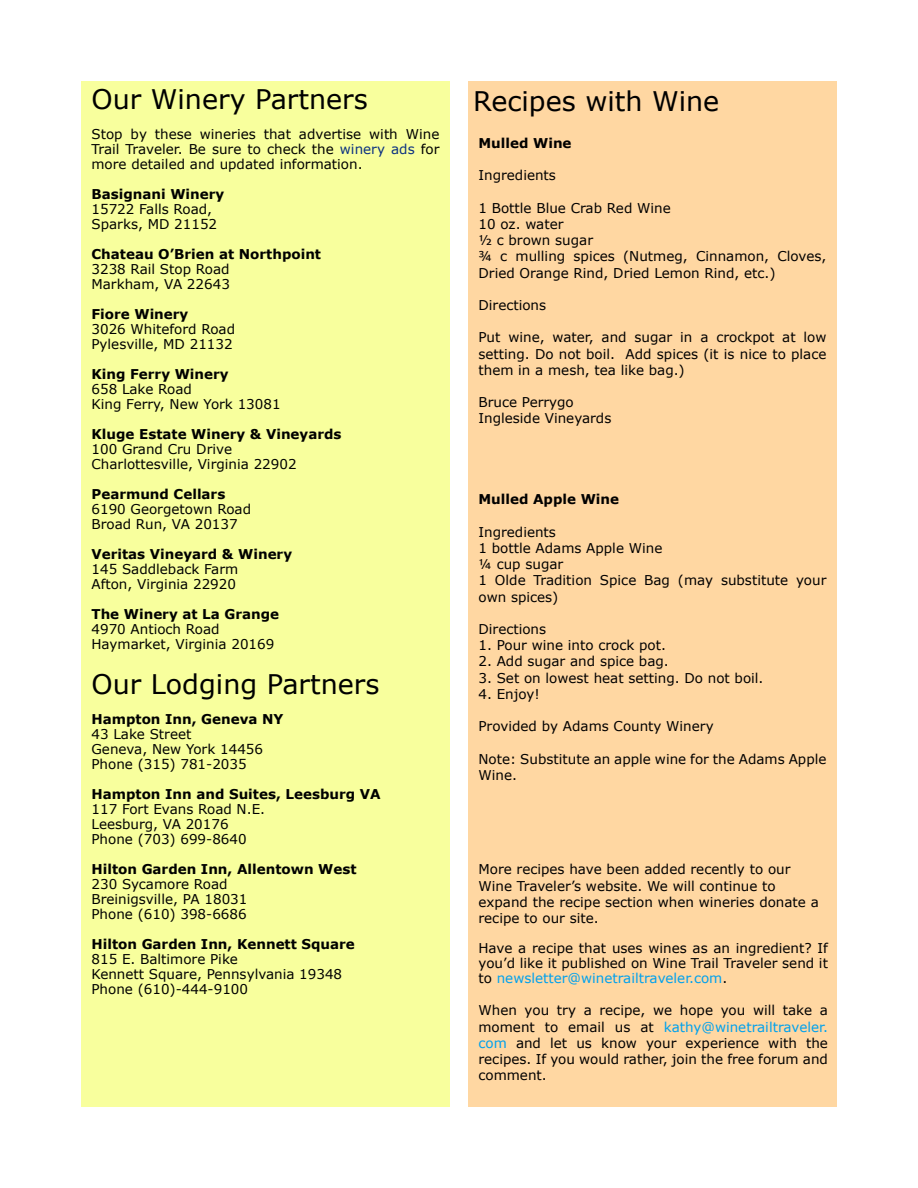
<style>
.page{position:relative;width:918px;height:1188px;background:#fff}
.page>*{position:absolute;margin:0;border:0;box-sizing:border-box;transform-origin:0 0}
.t1{font:27px "Verdana";color:#000}
.t2{font:13.5px/15px "Verdana";color:#000}
.t3{font:700 13.5px "Verdana";color:#000}
.s1{color:#0b3181}
.s2{color:#00a1ed}
</style>
<div class="page">
<div style="left:81px;top:81px;width:369px;height:1026px;background:#f8ff9d"></div>
<div style="left:468px;top:81px;width:369px;height:1026px;background:#ffd7a2"></div>
<h1 class="t1" style="left:92px;top:82px;width:278px">Our Winery Partners</h1>
<p class="t2" style="left:92px;top:126px;width:350px;text-align:justify">Stop by these wineries that advertise with Wine Trail Traveler. Be sure to check the <span class="s1">winery ads</span> for more detailed and updated information.</p>
<p class="t3" style="left:92px;top:186px;width:134px">Basignani Winery</p>
<p class="t2" style="left:92px;top:201px;width:127px">15722 Falls Road,<br>Sparks, MD 21152</p>
<p class="t3" style="left:92px;top:246px;width:231px">Chateau O’Brien at Northpoint</p>
<p class="t2" style="left:92px;top:261px;width:140px">3238 Rail Stop Road<br>Markham, VA 22643</p>
<p class="t3" style="left:92px;top:306px;width:98px">Fiore Winery</p>
<p class="t2" style="left:92px;top:321px;width:145px">3026 Whiteford Road<br>Pylesville, MD 21132</p>
<p class="t3" style="left:92px;top:366px;width:139px">King Ferry Winery</p>
<p class="t2" style="left:92px;top:381px;width:191px">658 Lake Road<br>King Ferry, New York 13081</p>
<p class="t3" style="left:92px;top:426px;width:252px">Kluge Estate Winery &amp; Vineyards</p>
<p class="t2" style="left:92px;top:441px;width:207px">100 Grand Cru Drive<br>Charlottesville, Virginia 22902</p>
<p class="t3" style="left:92px;top:486px;width:135px">Pearmund Cellars</p>
<p class="t2" style="left:92px;top:501px;width:161px">6190 Georgetown Road<br>Broad Run, VA 20137</p>
<p class="t3" style="left:92px;top:546px;width:202px">Veritas Vineyard &amp; Winery</p>
<p class="t2" style="left:92px;top:561px;width:148px">145 Saddleback Farm<br>Afton, Virginia 22920</p>
<p class="t3" style="left:92px;top:606px;width:189px">The Winery at La Grange</p>
<p class="t2" style="left:92px;top:621px;width:184px">4970 Antioch Road<br>Haymarket, Virginia 20169</p>
<h1 class="t1" style="left:92px;top:667px;width:290px">Our Lodging Partners</h1>
<p class="t3" style="left:92px;top:711px;width:194px">Hampton Inn, Geneva NY</p>
<p class="t2" style="left:92px;top:726px;width:173px">43 Lake Street<br>Geneva, New York 14456<br>Phone (315) 781-2035</p>
<p class="t3" style="left:92px;top:786px;width:291px">Hampton Inn and Suites, Leesburg VA</p>
<p class="t2" style="left:92px;top:801px;width:175px">117 Fort Evans Road N.E.<br>Leesburg, VA 20176<br>Phone (703) 699-8640</p>
<p class="t3" style="left:92px;top:861px;width:267px">Hilton Garden Inn, Allentown West</p>
<p class="t2" style="left:92px;top:876px;width:157px">230 Sycamore Road<br>Breinigsville, PA 18031<br>Phone (610) 398-6686</p>
<p class="t3" style="left:92px;top:936px;width:265px">Hilton Garden Inn, Kennett Square</p>
<p class="t2" style="left:92px;top:951px;width:252px">815 E. Baltimore Pike<br>Kennett Square, Pennsylvania 19348<br>Phone (610)-444-9100</p>
<h1 class="t1" style="left:473px;top:84px;width:248px">Recipes with Wine</h1>
<p class="t3" style="left:478px;top:135px;width:95px">Mulled Wine</p>
<p class="t2" style="left:478px;top:168px;width:79px">Ingredients</p>
<p class="t2" style="left:478px;top:199px;width:349px;line-height:16.2px">1 Bottle Blue Crab Red Wine<br>10 oz. water<br>½ c brown sugar<br>¾ c mulling spices (Nutmeg, Cinnamon, Cloves,<br>Dried Orange Rind, Dried Lemon Rind, etc.)</p>
<p class="t2" style="left:478px;top:297px;width:69px">Directions</p>
<p class="t2" style="left:478px;top:329px;width:350px;line-height:16.2px;text-align:justify">Put wine, water, and sugar in a crockpot at low setting. Do not boil. Add spices (it is nice to place them in a mesh, tea like bag.)</p>
<p class="t2" style="left:478px;top:394px;width:134px;line-height:16.2px">Bruce Perrygo<br>Ingleside Vineyards</p>
<p class="t3" style="left:478px;top:491px;width:142px">Mulled Apple Wine</p>
<p class="t2" style="left:478px;top:523px;width:350px;line-height:16.2px">Ingredients<br>1 bottle Adams Apple Wine<br>¼ cup sugar<br>1 Olde Tradition Spice Bag (may substitute your own spices)</p>
<p class="t2" style="left:478px;top:621px;width:69px">Directions</p>
<p class="t2" style="left:478px;top:637px;width:189px">1. Pour wine into crock pot.</p>
<p class="t2" style="left:478px;top:654px;width:192px">2. Add sugar and spice bag.</p>
<p class="t2" style="left:478px;top:670px;width:287px">3. Set on lowest heat setting. Do not boil.</p>
<p class="t2" style="left:478px;top:686px;width:63px">4. Enjoy!</p>
<p class="t2" style="left:478px;top:718px;width:237px">Provided by Adams County Winery</p>
<p class="t2" style="left:478px;top:750px;width:350px;line-height:16.2px">Note: Substitute an apple wine for the Adams Apple<br>Wine.</p>
<p class="t2" style="left:478px;top:861px;width:342px;line-height:16.2px">More recipes have been added recently to our Wine Traveler’s website. We will continue to expand the recipe section when wineries donate a recipe to our site.</p>
<p class="t2" style="left:478px;top:940px;width:351px;text-align:justify">Have a recipe that uses wines as an ingredient? If you’d like it published on Wine Trail Traveler send it to <span class="s2">newsletter@winetrailtraveler.com</span>.</p>
<p class="t2" style="left:478px;top:1002px;width:351px;line-height:16.2px;text-align:justify">When you try a recipe, we hope you will take a moment to email us at <span class="s2">kathy@winetrailtraveler. com</span> and let us know your experience with the recipes. If you would rather, join the free forum and comment.</p>
</div>
